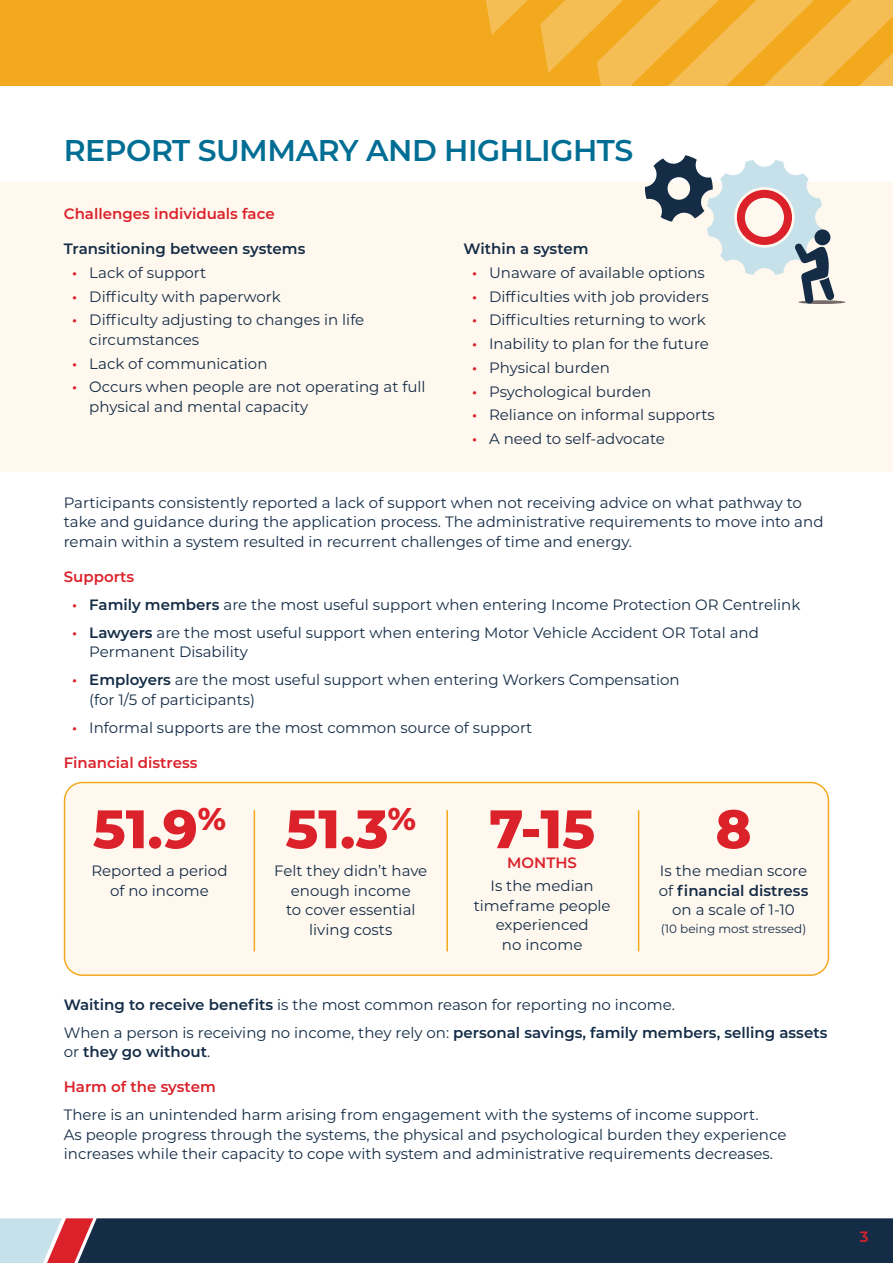
<style>
.page{position:relative;width:893px;height:1263px;background:#fff}
.page>*{position:absolute;margin:0;border:0;box-sizing:border-box;transform-origin:0 0}
.Body{font:800 54px "Montserrat";color:#db222b}
.Page_header{font:600 30px "Montserrat";letter-spacing:-.015em;color:#006e94}
.Body-2{font:15px/19.5px "Montserrat";color:#142c46}
.Body-3{font:600 15px/19.5px "Montserrat";color:#142c46}
.Heading_2{font:600 15px "Montserrat";color:#db222b}
.Heading_3{font:600 15px "Montserrat";color:#142c46}
.Body-4{font:600 15px "Montserrat";color:#db222b}
.Body-5{font:12px "Montserrat";color:#142c46}
.s1{font-weight:600;color:#db222b}
.s2{font-weight:600}
.s3{font-weight:400}
</style>
<div class="page">
<div style="left:0;top:183px;width:893px;height:289px;background:#fff8ef"></div>
<div style="left:0;top:0;width:893px;height:85px;background:#f3a91e"></div>
<svg style="left:486px;top:0;width:407px;height:85px"></svg>
<div style="left:65px;top:782px;width:763px;height:193px;background:#fff8ef;border-radius:18px"></div>
<div style="left:64px;top:782px;width:765px;height:194px;border:2px solid #f3a91e;border-radius:18px"></div>
<hr style="left:254px;top:810px;width:1px;height:141px;background:#f3a91e">
<hr style="left:446px;top:810px;width:2px;height:141px;background:#f3a91e">
<hr style="left:638px;top:810px;width:1px;height:141px;background:#f3a91e">
<svg style="left:798px;top:300px;width:47px;height:4px"></svg>
<svg style="left:645px;top:155px;width:190px;height:149px"></svg>
<svg style="left:0;top:1218px;width:893px;height:45px;background:#283951"></svg>
<p class="Page_header" style="left:64px;top:129px;width:571px">REPORT SUMMARY AND HIGHLIGHTS</p>
<p class="Heading_2" style="left:64px;top:203px;width:212px">Challenges individuals face</p>
<p class="Heading_3" style="left:64px;top:238px;width:243px">Transitioning between systems</p>
<p class="Body-2" style="left:72px;top:262px;width:135px"><span class="s1">•</span> Lack of support</p>
<p class="Body-2" style="left:72px;top:286px;width:210px"><span class="s1">•</span> Difficulty with paperwork</p>
<p class="Body-2" style="left:89px;top:310px;width:277px;text-indent:-17px"><span class="s1">•</span> Difficulty adjusting to changes in life circumstances</p>
<p class="Body-2" style="left:72px;top:353px;width:197px"><span class="s1">•</span> Lack of communication</p>
<p class="Body-2" style="left:89px;top:377px;width:338px;text-indent:-17px"><span class="s1">•</span> Occurs when people are not operating at full physical and mental capacity</p>
<p class="Heading_3" style="left:463px;top:238px;width:127px">Within a system</p>
<p class="Body-2" style="left:472px;top:262px;width:234px"><span class="s1">•</span> Unaware of available options</p>
<p class="Body-2" style="left:472px;top:286px;width:238px"><span class="s1">•</span> Difficulties with job providers</p>
<p class="Body-2" style="left:472px;top:310px;width:235px"><span class="s1">•</span> Difficulties returning to work</p>
<p class="Body-2" style="left:472px;top:333px;width:238px"><span class="s1">•</span> Inability to plan for the future</p>
<p class="Body-2" style="left:472px;top:357px;width:139px"><span class="s1">•</span> Physical burden</p>
<p class="Body-2" style="left:472px;top:381px;width:181px"><span class="s1">•</span> Psychological burden</p>
<p class="Body-2" style="left:472px;top:405px;width:244px"><span class="s1">•</span> Reliance on informal supports</p>
<p class="Body-2" style="left:472px;top:428px;width:194px"><span class="s1">•</span> A need to self-advocate</p>
<p class="Body-2" style="left:64px;top:492px;width:761px">Participants consistently reported a lack of support when not receiving advice on what pathway to take and guidance during the application process. The administrative requirements to move into and remain within a system resulted in recurrent challenges of time and energy.</p>
<p class="Heading_2" style="left:64px;top:566px;width:72px">Supports</p>
<p class="Body-2" style="left:72px;top:594px;width:730px"><span class="s1">•</span> <span class="s2">Family members</span> are the most useful support when entering Income Protection OR Centrelink</p>
<p class="Body-2" style="left:89px;top:622px;width:671px;text-indent:-17px"><span class="s1">•</span> <span class="s2">Lawyers</span> are the most useful support when entering Motor Vehicle Accident OR Total and<br>Permanent Disability</p>
<p class="Body-2" style="left:89px;top:670px;width:592px;text-indent:-17px"><span class="s1">•</span> <span class="s2">Employers</span> are the most useful support when entering Workers Compensation (for 1/5 of participants)</p>
<p class="Body-2" style="left:72px;top:717px;width:462px"><span class="s1">•</span> Informal supports are the most common source of support</p>
<p class="Heading_2" style="left:64px;top:752px;width:135px">Financial distress</p>
<p class="Body" style="left:93px;top:789px;width:135px">51.9<sup>%</sup></p>
<p class="Body-2" style="left:91px;top:861px;width:138px;text-align:center">Reported a period of no income</p>
<p class="Body" style="left:285px;top:789px;width:132px">51.3<sup>%</sup></p>
<p class="Body-2" style="left:274px;top:861px;width:155px;text-align:center">Felt they didn’t have enough income<br>to cover essential living costs</p>
<p class="Body" style="left:489px;top:789px;width:107px">7-15</p>
<p class="Body-4" style="left:507px;top:852px;width:71px">MONTHS</p>
<p class="Body-2" style="left:474px;top:876px;width:138px;text-align:center">Is the median timeframe people experienced<br>no income</p>
<p class="Body" style="left:715px;top:789px;width:38px">8</p>
<p class="Body-2" style="left:659px;top:861px;width:151px;text-align:center">Is the median score of <span class="s2">financial distress </span>on a scale of 1-10</p>
<p class="Body-5" style="left:661px;top:920px;width:147px">(10 being most stressed)</p>
<p class="Body-2" style="left:64px;top:994px;width:613px"><span class="s2">Waiting to receive benefits</span> is the most common reason for reporting no income.</p>
<p class="Body-3" style="left:64px;top:1022px;width:765px"><span class="s3">When a person is receiving no income, they rely on:</span> personal savings, family members, selling assets <span class="s3">or</span> they go without<span class="s3">.</span></p>
<p class="Heading_2" style="left:64px;top:1076px;width:154px">Harm of the system</p>
<p class="Body-2" style="left:64px;top:1104px;width:724px">There is an unintended harm arising from engagement with the systems of income support.<br>As people progress through the systems, the physical and psychological burden they experience increases while their capacity to cope with system and administrative requirements decreases.</p>
<p class="Heading_2" style="left:860px;top:1226px;width:10px">3</p>
</div>
